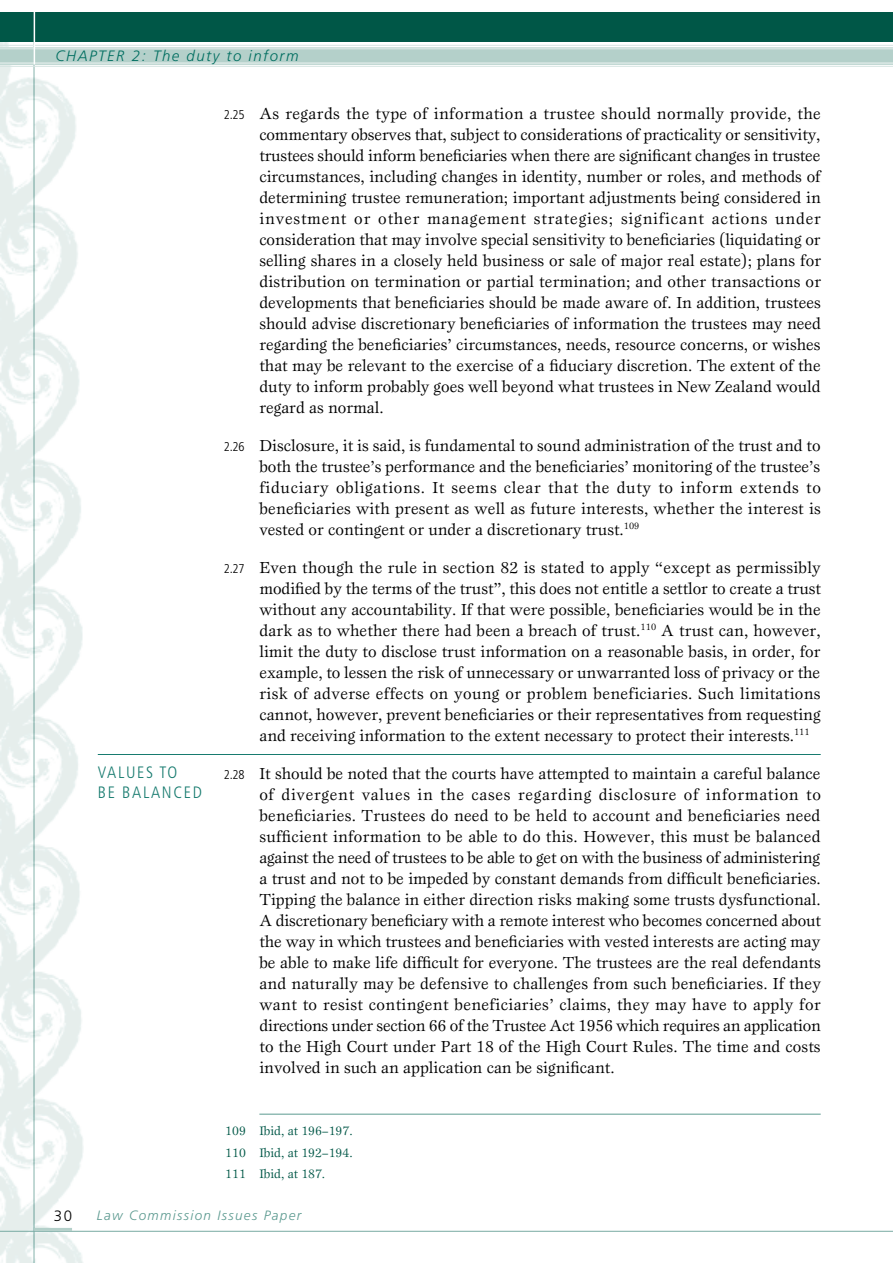
<style>
.page{position:relative;width:893px;height:1263px;background:#fff}
.page>*{position:absolute;margin:0;border:0;box-sizing:border-box;transform-origin:0 0}
.t1{font:16.5px/21px "Esprit Maori";color:#000;text-align:justify}
.t2{font:300 condensed 16.5px/19.8px "Frutiger";letter-spacing:.1em;color:#177b6f}
.t3{font:italic 300 15px "Frutiger Maori";letter-spacing:.1em;color:#006e60}
.t4{font:300 15px "Frutiger";color:#000}
.t5{font:italic 300 13.5px "Frutiger Maori";letter-spacing:.1em;color:#5c9a90}
.t6{font:12.75px/21.3px "Esprit Maori";color:#005747;text-align:justify}
.s1{font-family:"Frutiger";font-weight:300;font-stretch:condensed;font-size:12.75px}
.s2{color:#005847}
</style>
<div class="page">
<img style="left:0;top:42px;width:84px;height:1221px">
<div style="left:0;top:12px;width:893px;height:30px;background:#005747"></div>
<svg style="left:0;top:45px;width:893px;height:22px;background:#c4dad5"></svg>
<hr style="left:34px;top:8px;width:1px;height:56px;background:#fff">
<hr style="left:259px;top:1114px;width:562px;height:1px;background:#5c9a90">
<hr style="left:98px;top:754px;width:723px;height:1px;background:#177b6f">
<hr style="left:0;top:1231px;width:893px;height:1px;background:#78aaa3">
<hr style="left:34px;top:1228px;width:38px;height:3px;background:#b4d0ca">
<p class="t3" style="left:56px;top:48px;width:244px">CHAPTER 2: The duty to inform</p>
<p class="t2" style="left:98px;top:763px;width:106px">VALUES TO<br>BE BALANCED</p>
<p class="t1" style="left:259px;top:102px;width:563px;text-indent:-36px"><span class="s1">2.25</span> As regards the type of information a trustee should normally provide, the commentary observes that, subject to considerations of practicality or sensitivity, trustees should inform beneficiaries when there are significant changes in trustee circumstances, including changes in identity, number or roles, and methods of determining trustee remuneration; important adjustments being considered in investment or other management strategies; significant actions under consideration that may involve special sensitivity to beneficiaries (liquidating or selling shares in a closely held business or sale of major real estate); plans for distribution on termination or partial termination; and other transactions or developments that beneficiaries should be made aware of. In addition, trustees should advise discretionary beneficiaries of information the trustees may need regarding the beneficiaries’ circumstances, needs, resource concerns, or wishes that may be relevant to the exercise of a fiduciary discretion. The extent of the duty to inform probably goes well beyond what trustees in New Zealand would regard as normal.</p>
<p class="t1" style="left:259px;top:434px;width:563px;text-indent:-36px"><span class="s1">2.26</span> Disclosure, it is said, is fundamental to sound administration of the trust and to both the trustee’s performance and the beneficiaries’ monitoring of the trustee’s fiduciary obligations. It seems clear that the duty to inform extends to beneficiaries with present as well as future interests, whether the interest is vested or contingent or under a discretionary trust.<sup>109</sup></p>
<p class="t1" style="left:259px;top:556px;width:563px;text-indent:-36px"><span class="s1">2.27</span> Even though the rule in section 82 is stated to apply “except as permissibly modified by the terms of the trust”, this does not entitle a settlor to create a trust without any accountability. If that were possible, beneficiaries would be in the dark as to whether there had been a breach of trust.<sup>110</sup> A trust can, however, limit the duty to disclose trust information on a reasonable basis, in order, for example, to lessen the risk of unnecessary or unwarranted loss of privacy or the risk of adverse effects on young or problem beneficiaries. Such limitations cannot, however, prevent beneficiaries or their representatives from requesting and receiving information to the extent necessary to protect their interests.<sup>111</sup></p>
<p class="t1" style="left:259px;top:762px;width:563px;text-indent:-36px"><span class="s1">2.28</span> It should be noted that the courts have attempted to maintain a careful balance of divergent values in the cases regarding disclosure of information to beneficiaries. Trustees do need to be held to account and beneficiaries need sufficient information to be able to do this. However, this must be balanced against the need of trustees to be able to get on with the business of administering a trust and not to be impeded by constant demands from difficult beneficiaries.<br>Tipping the balance in either direction risks making some trusts dysfunctional.<br>A discretionary beneficiary with a remote interest who becomes concerned about the way in which trustees and beneficiaries with vested interests are acting may be able to make life difficult for everyone. The trustees are the real defendants and naturally may be defensive to challenges from such beneficiaries. If they want to resist contingent beneficiaries’ claims, they may have to apply for directions under section 66 of the Trustee Act 1956 which requires an application to the High Court under Part 18 of the High Court Rules. The time and costs involved in such an application can be significant.</p>
<p class="t6" style="left:225px;top:1120px;width:129px"><span class="s2">109</span> Ibid, at 196–197.<br><span class="s2">110</span> Ibid, at 192–194.<br><span class="s2">111</span> Ibid, at 187.</p>
<p class="t4" style="left:54px;top:1207px;width:20px">30</p>
<p class="t5" style="left:97px;top:1207px;width:206px">Law Commission Issues Paper</p>
</div>
